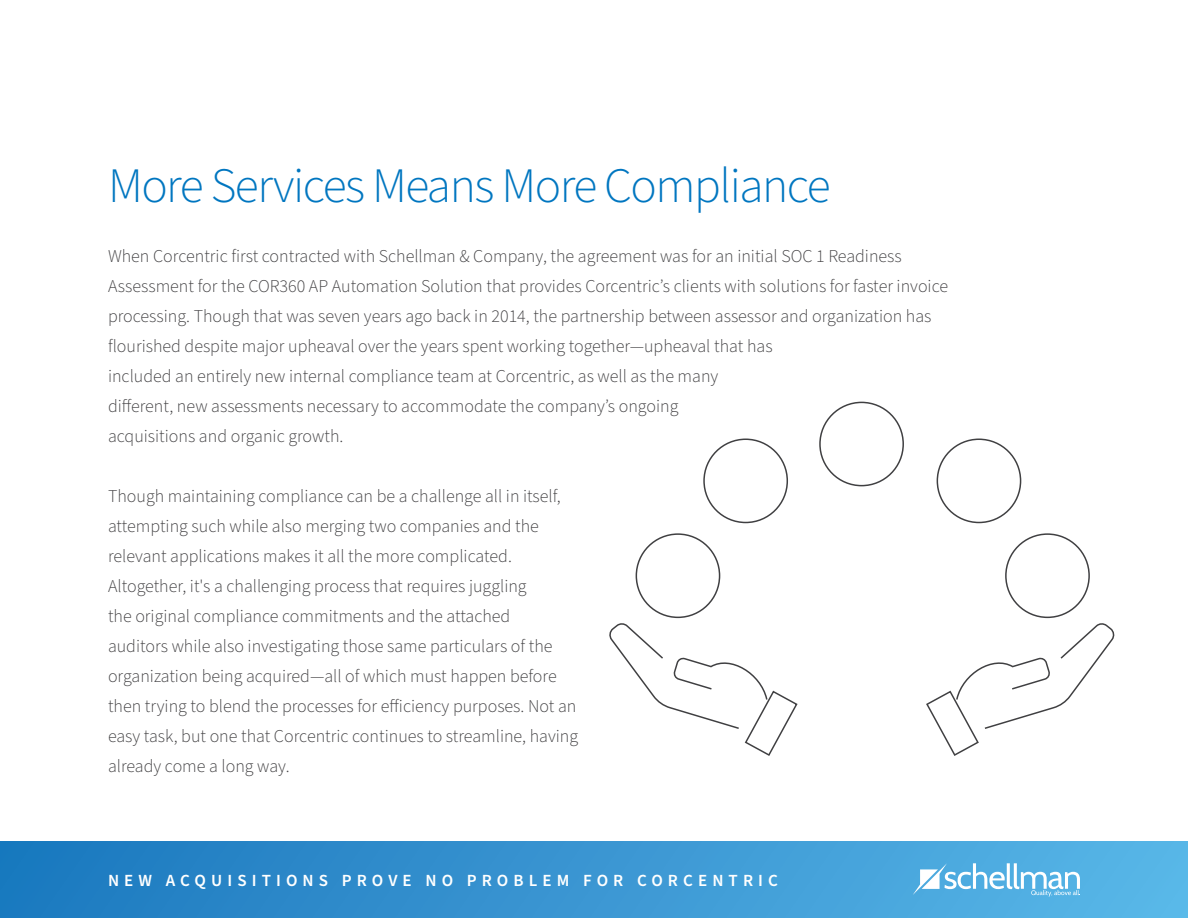
<style>
.page{position:relative;width:1188px;height:918px;background:#fff}
.page>*{position:absolute;margin:0;border:0;box-sizing:border-box;transform-origin:0 0}
.t1{font:300 49.5px "Source Sans Pro";letter-spacing:-.03em;color:#0076c0}
.t2{font:300 18px/30px "Source Sans Pro";color:#414042}
.t3{font:600 16.95px "Source Sans Pro";letter-spacing:.3em;color:#fff}
</style>
<div class="page">
<div style="left:0;top:841px;width:1188px;height:77px;background:linear-gradient(to right,#1b77be,#59b7e8)"></div>
<svg style="left:913px;top:863px;width:167px;height:34px"></svg>
<svg style="left:635px;top:401px;width:455px;height:218px"></svg>
<svg style="left:609px;top:623px;width:506px;height:133px"></svg>
<h1 class="t1" style="left:108px;top:153px;width:724px">More Services Means More Compliance</h1>
<p class="t2" style="left:108px;top:242px;width:842px">When Corcentric first contracted with Schellman &amp; Company, the agreement was for an initial SOC 1 Readiness Assessment for the COR360 AP Automation Solution that provides Corcentric’s clients with solutions for faster invoice processing. Though that was seven years ago back in 2014, the partnership between assessor and organization has flourished despite major upheaval over the years spent working together—upheaval that has<br>included an entirely new internal compliance team at Corcentric, as well as the many<br>different, new assessments necessary to accommodate the company’s ongoing<br>acquisitions and organic growth.</p>
<p class="t2" style="left:108px;top:482px;width:472px">Though maintaining compliance can be a challenge all in itself, attempting such while also merging two companies and the relevant applications makes it all the more complicated.<br>Altogether, it's a challenging process that requires juggling<br>the original compliance commitments and the attached<br>auditors while also investigating those same particulars of the organization being acquired—all of which must happen before then trying to blend the processes for efficiency purposes. Not an easy task, but one that Corcentric continues to streamline, having already come a long way.</p>
<p class="t3" style="left:108px;top:869px;width:671px">NEW ACQUISITIONS PROVE NO PROBLEM FOR CORCENTRIC</p>
</div>
